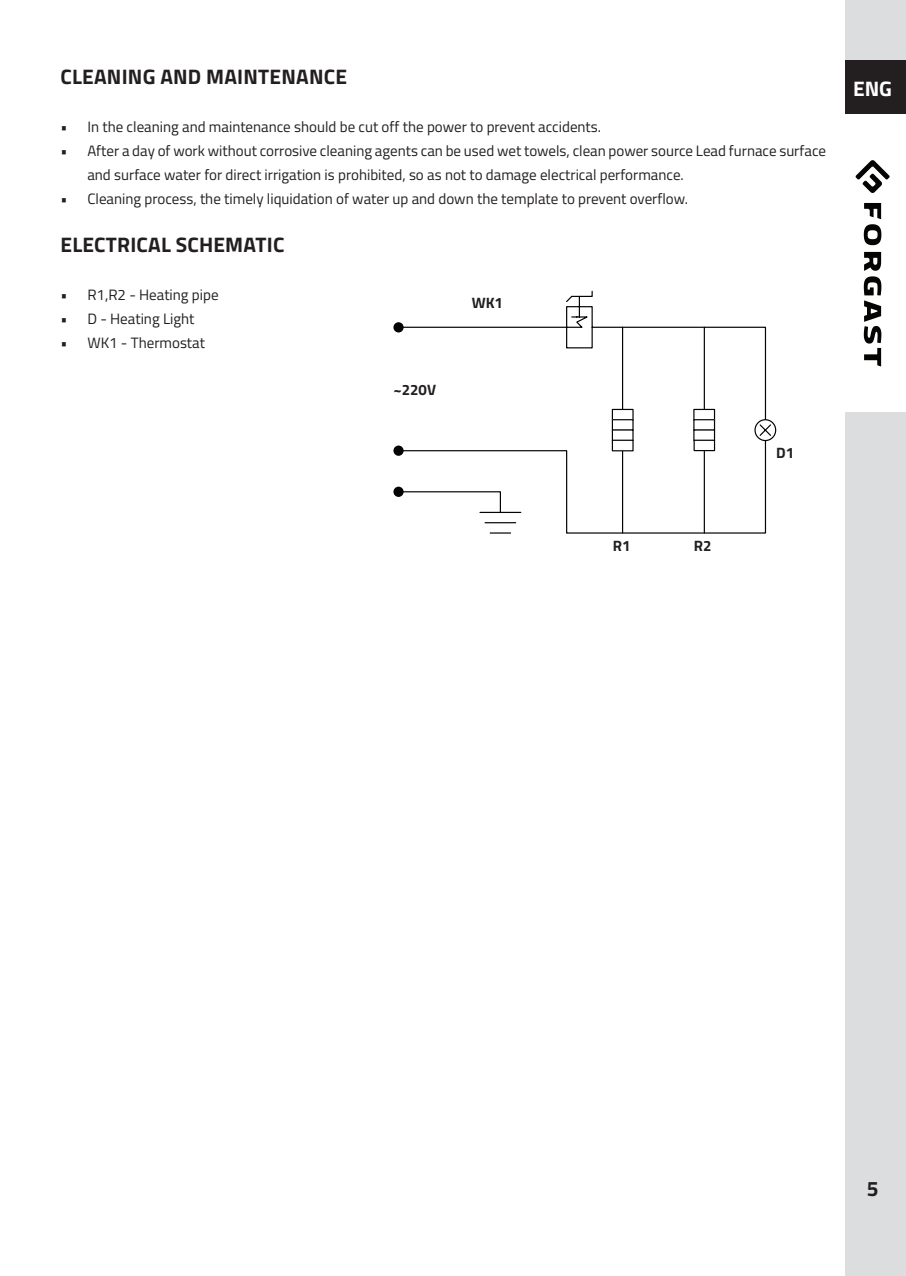
<style>
.page{position:relative;width:906px;height:1276px;background:#fff}
.page>*{position:absolute;margin:0;border:0;box-sizing:border-box;transform-origin:0 0}
.t1{font:700 21px "Titillium Web";letter-spacing:.01em;color:#231f20}
.t2{font:700 21px "Titillium Web";color:#fff}
.t3{font:15px/24px "Titillium Web";color:#231f20}
.t4{font:700 15px "Titillium Web";color:#231f20}
</style>
<div class="page">
<div style="left:845px;top:0;width:61px;height:1276px;background:#dcdddf"></div>
<div style="left:845px;top:60px;width:61px;height:54px;background:#231f20"></div>
<div style="left:845px;top:114px;width:61px;height:298px;background:#fff"></div>
<svg style="left:855px;top:160px;width:34px;height:33px"></svg>
<svg style="left:863px;top:203px;width:18px;height:42px"></svg>
<svg style="left:863px;top:252px;width:18px;height:114px"></svg>
<svg style="left:397px;top:290px;width:369px;height:244px"></svg>
<div style="left:393px;top:322px;width:10px;height:10px;background:#040503;border-radius:50%"></div>
<svg style="left:393px;top:445px;width:10px;height:11px"></svg>
<svg style="left:393px;top:487px;width:10px;height:10px"></svg>
<hr style="left:703px;top:327px;width:2px;height:206px;background:#040503">
<hr style="left:622px;top:327px;width:1px;height:206px;background:#040503">
<div style="left:612px;top:409px;width:21px;height:11px;background:#fff"></div>
<div style="left:612px;top:409px;width:21px;height:11px;border:1px solid #040503"></div>
<div style="left:612px;top:420px;width:21px;height:10px;background:#fff"></div>
<div style="left:612px;top:419px;width:21px;height:12px;border:1px solid #040503"></div>
<div style="left:612px;top:430px;width:21px;height:10px;background:#fff"></div>
<div style="left:612px;top:429px;width:21px;height:12px;border:1px solid #040503"></div>
<div style="left:694px;top:409px;width:20px;height:11px;background:#fff"></div>
<div style="left:693px;top:409px;width:22px;height:11px;border:1px solid #040503"></div>
<div style="left:694px;top:420px;width:20px;height:10px;background:#fff"></div>
<div style="left:693px;top:419px;width:22px;height:12px;border:1px solid #040503"></div>
<div style="left:694px;top:430px;width:20px;height:10px;background:#fff"></div>
<div style="left:693px;top:429px;width:22px;height:12px;border:1px solid #040503"></div>
<svg style="left:754px;top:418px;width:23px;height:24px"></svg>
<svg style="left:397px;top:439px;width:318px;height:95px"></svg>
<h1 class="t1" style="left:60px;top:61px;width:288px">CLEANING AND MAINTENANCE</h1>
<p class="t3" style="left:60px;top:114px;width:542px">• In the cleaning and maintenance should be cut off the power to prevent accidents.</p>
<p class="t3" style="left:87px;top:138px;width:740px;text-indent:-27px">• After a day of work without corrosive cleaning agents can be used wet towels, clean power source Lead furnace surface and surface water for direct irrigation is prohibited, so as not to damage electrical performance.</p>
<p class="t3" style="left:60px;top:186px;width:629px">• Cleaning process, the timely liquidation of water up and down the template to prevent overflow.</p>
<h1 class="t1" style="left:60px;top:229px;width:225px">ELECTRICAL SCHEMATIC</h1>
<p class="t3" style="left:60px;top:282px;width:160px">• R1,R2 - Heating pipe</p>
<p class="t3" style="left:60px;top:306px;width:136px">• D - Heating Light</p>
<p class="t3" style="left:60px;top:330px;width:146px">• WK1 - Thermostat</p>
<p class="t4" style="left:472px;top:291px;width:33px">WK1</p>
<p class="t4" style="left:393px;top:378px;width:44px">~220V</p>
<p class="t4" style="left:776px;top:441px;width:19px">D1</p>
<h1 class="t2" style="left:853px;top:72px;width:41px">ENG</h1>
<p class="t4" style="left:613px;top:534px;width:19px">R1</p>
<p class="t4" style="left:693px;top:534px;width:19px">R2</p>
<h1 class="t1" style="left:866px;top:1172px;width:13px">5</h1>
</div>
